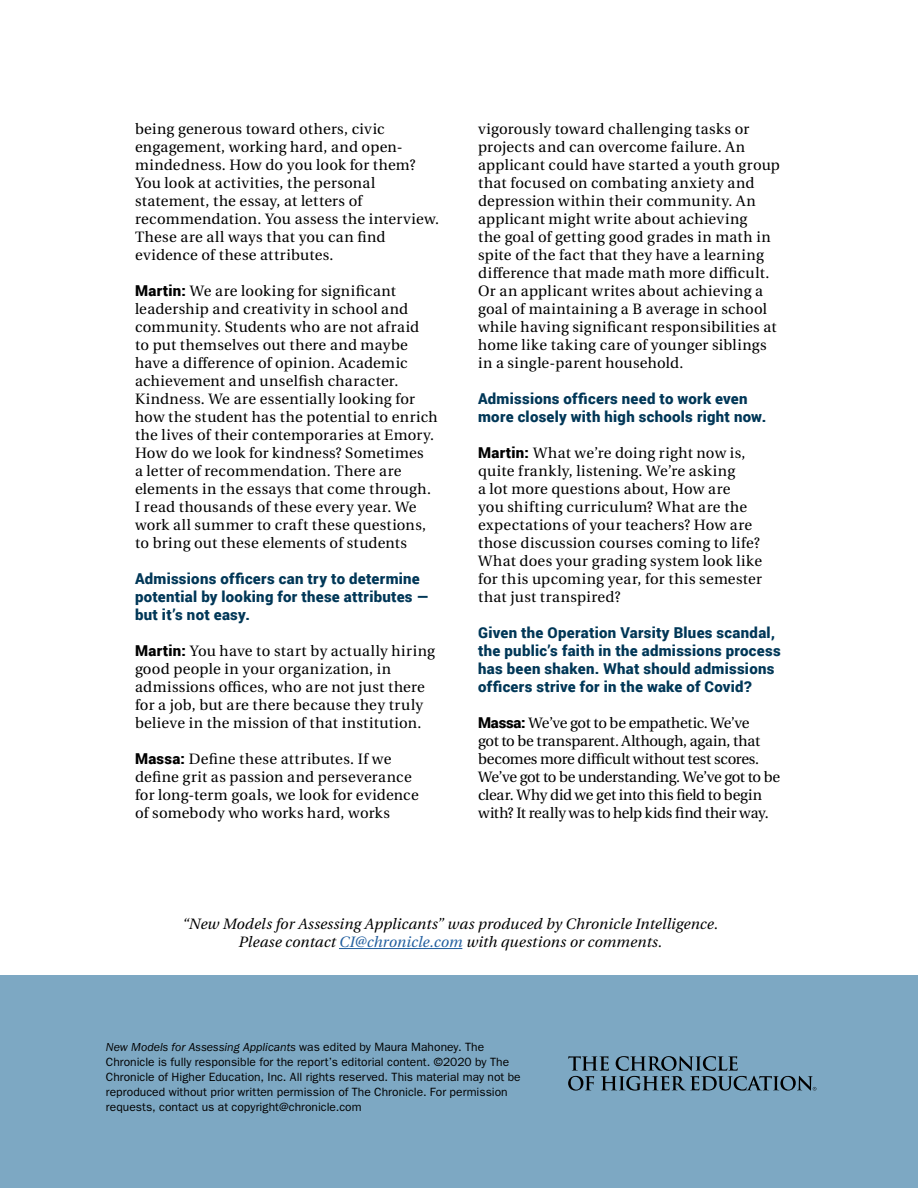
<style>
.page{position:relative;width:918px;height:1188px;background:#fff}
.page>*{position:absolute;margin:0;border:0;box-sizing:border-box;transform-origin:0 0}
.COP_Body_Feature{font:15px/18px "Heuristica";letter-spacing:.015em;color:#000}
.COP_Body_Feature-2{font:900 15px/18px "Roboto";letter-spacing:.02em;color:#003757}
.COP_Body_Feature-3{font:15px/18px "Heuristica";letter-spacing:-.02em;color:#000}
.COP_Body_Feature-4{font:italic 15px/18px "Heuristica";letter-spacing:.01em;color:#000;text-align:center}
.t1{font:12px/15px "ITC Franklin Gothic Std";letter-spacing:.005em;color:#000}
.s1{font-family:"Roboto";font-weight:900}
.s2{color:#215e9e}
.s3{font-style:italic}
</style>
<div class="page">
<div style="left:0;top:975px;width:918px;height:213px;background:#7da8c3"></div>
<svg style="left:568px;top:1056px;width:248px;height:35px"></svg>
<hr style="left:339px;top:948px;width:123px;height:1px;background:#215e9e">
<p class="COP_Body_Feature" style="left:135px;top:120px;width:306px">being generous toward others, civic engagement, working hard, and open&shy;mindedness. How do you look for them?<br>You look at activities, the personal statement, the essay, at letters of recommendation. You assess the interview.<br>These are all ways that you can find evidence of these attributes.</p>
<p class="COP_Body_Feature" style="left:135px;top:282px;width:304px"><span class="s1">Martin:</span> We are looking for significant leadership and creativity in school and community. Students who are not afraid<br>to put themselves out there and maybe have a difference of opinion. Academic achievement and unselfish character.<br>Kindness. We are essentially looking for how the student has the potential to enrich the lives of their contemporaries at Emory.<br>How do we look for kindness? Sometimes<br>a letter of recommendation. There are elements in the essays that come through.<br>I read thousands of these every year. We work all summer to craft these questions, to bring out these elements of students</p>
<p class="COP_Body_Feature-2" style="left:135px;top:569px;width:295px">Admissions officers can try to determine potential by looking for these attributes — but it’s not easy.</p>
<p class="COP_Body_Feature" style="left:135px;top:642px;width:302px"><span class="s1">Martin:</span> You have to start by actually hiring good people in your organization, in admissions offices, who are not just there for a job, but are there because they truly believe in the mission of that institution.</p>
<p class="COP_Body_Feature" style="left:135px;top:750px;width:285px"><span class="s1">Massa:</span> Define these attributes. If we define grit as passion and perseverance for long-term goals, we look for evidence of somebody who works hard, works</p>
<p class="COP_Body_Feature" style="left:478px;top:120px;width:303px">vigorously toward challenging tasks or projects and can overcome failure. An applicant could have started a youth group that focused on combating anxiety and depression within their community. An applicant might write about achieving<br>the goal of getting good grades in math in spite of the fact that they have a learning difference that made math more difficult.<br>Or an applicant writes about achieving a goal of maintaining a B average in school while having significant responsibilities at home like taking care of younger siblings in a single-parent household.</p>
<p class="COP_Body_Feature-2" style="left:478px;top:389px;width:290px">Admissions officers need to work even more closely with high schools right now.</p>
<p class="COP_Body_Feature" style="left:478px;top:444px;width:285px"><span class="s1">Martin:</span> What we’re doing right now is, quite frankly, listening. We’re asking<br>a lot more questions about, How are<br>you shifting curriculum? What are the expectations of your teachers? How are those discussion courses coming to life?<br>What does your grading system look like for this upcoming year, for this semester that just transpired?</p>
<p class="COP_Body_Feature-2" style="left:478px;top:623px;width:304px">Given the Operation Varsity Blues scandal, the public’s faith in the admissions process has been shaken. What should admissions officers strive for in the wake of Covid?</p>
<p class="COP_Body_Feature-3" style="left:478px;top:714px;width:304px"><span class="s1">Massa:</span> We’ve got to be empathetic. We’ve<br>got to be transparent. Although, again, that becomes more difficult without test scores.<br>We’ve got to be understanding. We’ve got to be clear. Why did we get into this field to begin with? It really was to help kids find their way.</p>
<p class="COP_Body_Feature-4" style="left:182px;top:914px;width:537px">“New Models for Assessing Applicants” was produced by Chronicle Intelligence.<br>Please contact <span class="s2">CI@chronicle.com</span> with questions or comments.</p>
<p class="t1" style="left:106px;top:1040px;width:416px"><span class="s3">New Models for Assessing Applicants</span> was edited by Maura Mahoney. The Chronicle is fully responsible for the report’s editorial content. ©2020 by The Chronicle of Higher Education, Inc. All rights reserved. This material may not be reproduced without prior written permission of The Chronicle. For permission requests, contact us at copyright@chronicle.com</p>
</div>
